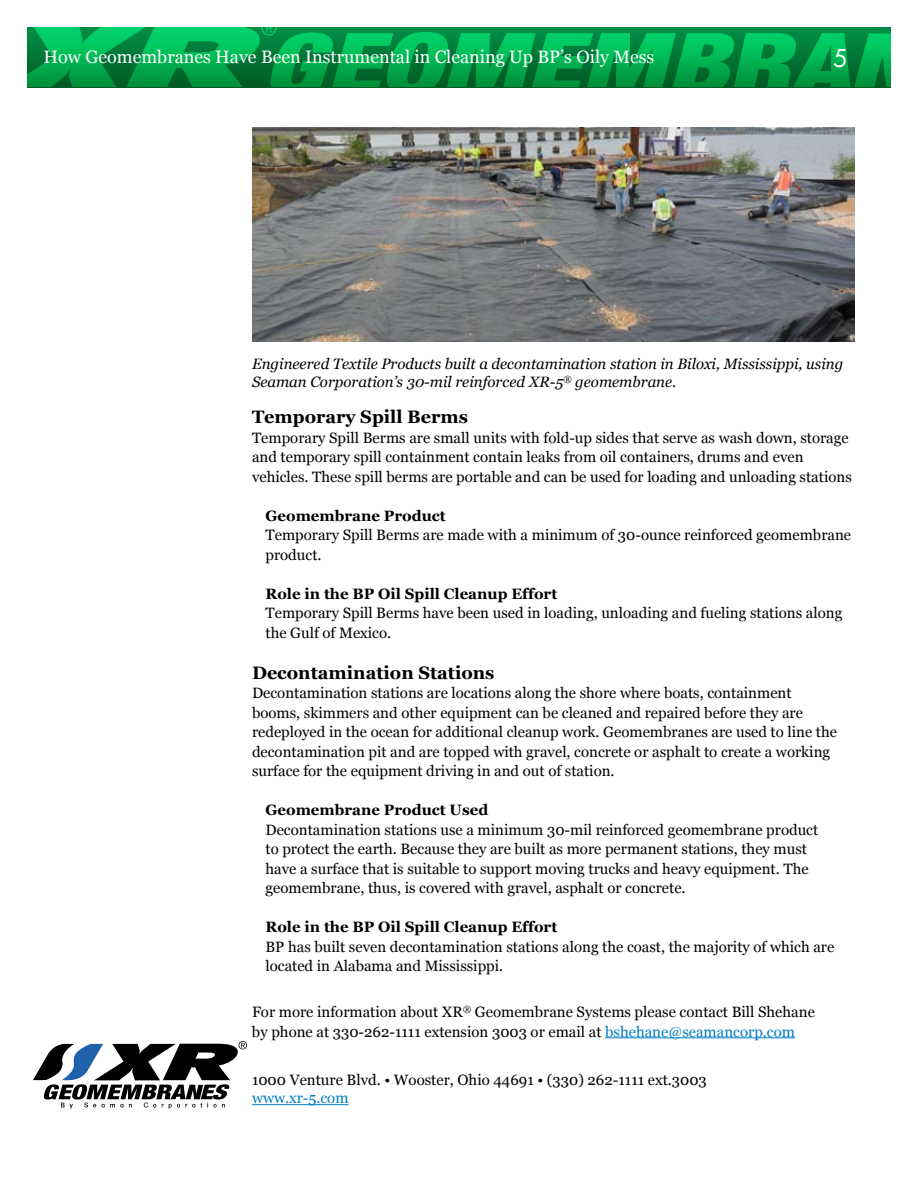
<style>
.page{position:relative;width:918px;height:1188px;background:#fff}
.page>*{position:absolute;margin:0;border:0;box-sizing:border-box;transform-origin:0 0}
.t1{font:27px "Futura";color:#fff}
.t2{font:18px "Georgia";color:#fff}
.t3{font:700 18px "Georgia";color:#000}
.t4{font:15px/19.5px "Georgia";color:#000}
.t5{font:italic 15px/18px "Georgia";color:#000}
.t6{font:700 15px "Georgia";color:#000}
.t7{font:15px "Georgia";color:#007dc3}
.s1{color:#007dc3}
</style>
<div class="page">
<svg style="left:27px;top:27px;width:864px;height:60px;background:#009e48"></svg>
<hr style="left:252px;top:1104px;width:97px;height:1px;background:#007dc3">
<svg style="left:33px;top:1041px;width:214px;height:68px"></svg>
<img style="left:252px;top:128px;width:602px;height:214px">
<hr style="left:605px;top:1037px;width:190px;height:1px;background:#007dc3">
<p class="t2" style="left:44px;top:46px;width:612px">How Geomembranes Have Been Instrumental in Cleaning Up BP’s Oily Mess</p>
<h1 class="t1" style="left:833px;top:42px;width:17px">5</h1>
<p class="t5" style="left:252px;top:355px;width:593px">Engineered Textile Products built a decontamination station in Biloxi, Mississippi, using<br>Seaman Corporation’s 30-mil reinforced XR-5<sup>®</sup> geomembrane.</p>
<p class="t3" style="left:252px;top:405px;width:217px">Temporary Spill Berms</p>
<p class="t4" style="left:252px;top:428px;width:601px">Temporary Spill Berms are small units with fold-up sides that serve as wash down, storage and temporary spill containment contain leaks from oil containers, drums and even vehicles. These spill berms are portable and can be used for loading and unloading stations</p>
<p class="t6" style="left:266px;top:506px;width:182px">Geomembrane Product</p>
<p class="t4" style="left:266px;top:526px;width:587px">Temporary Spill Berms are made with a minimum of 30-ounce reinforced geomembrane product.</p>
<p class="t6" style="left:266px;top:584px;width:293px">Role in the BP Oil Spill Cleanup Effort</p>
<p class="t4" style="left:266px;top:604px;width:578px">Temporary Spill Berms have been used in loading, unloading and fueling stations along the Gulf of Mexico.</p>
<p class="t3" style="left:252px;top:661px;width:244px">Decontamination Stations</p>
<p class="t4" style="left:252px;top:684px;width:587px">Decontamination stations are locations along the shore where boats, containment booms, skimmers and other equipment can be cleaned and repaired before they are redeployed in the ocean for additional cleanup work. Geomembranes are used to line the decontamination pit and are topped with gravel, concrete or asphalt to create a working surface for the equipment driving in and out of station.</p>
<p class="t6" style="left:266px;top:800px;width:224px">Geomembrane Product Used</p>
<p class="t4" style="left:266px;top:820px;width:554px">Decontamination stations use a minimum 30-mil reinforced geomembrane product to protect the earth. Because they are built as more permanent stations, they must have a surface that is suitable to support moving trucks and heavy equipment. The geomembrane, thus, is covered with gravel, asphalt or concrete.</p>
<p class="t6" style="left:266px;top:917px;width:293px">Role in the BP Oil Spill Cleanup Effort</p>
<p class="t4" style="left:266px;top:937px;width:570px">BP has built seven decontamination stations along the coast, the majority of which are located in Alabama and Mississippi.</p>
<p class="t4" style="left:252px;top:1002px;width:564px">For more information about XR<sup>®</sup> Geomembrane Systems please contact Bill Shehane by phone at 330-262-1111 extension 3003 or email at <span class="s1">bshehane@seamancorp.com</span></p>
<p class="t4" style="left:252px;top:1071px;width:456px">1000 Venture Blvd. • Wooster, Ohio 44691 • (330) 262-1111 ext.3003</p>
<p class="t7" style="left:252px;top:1089px;width:98px">www.xr-5.com</p>
</div>
